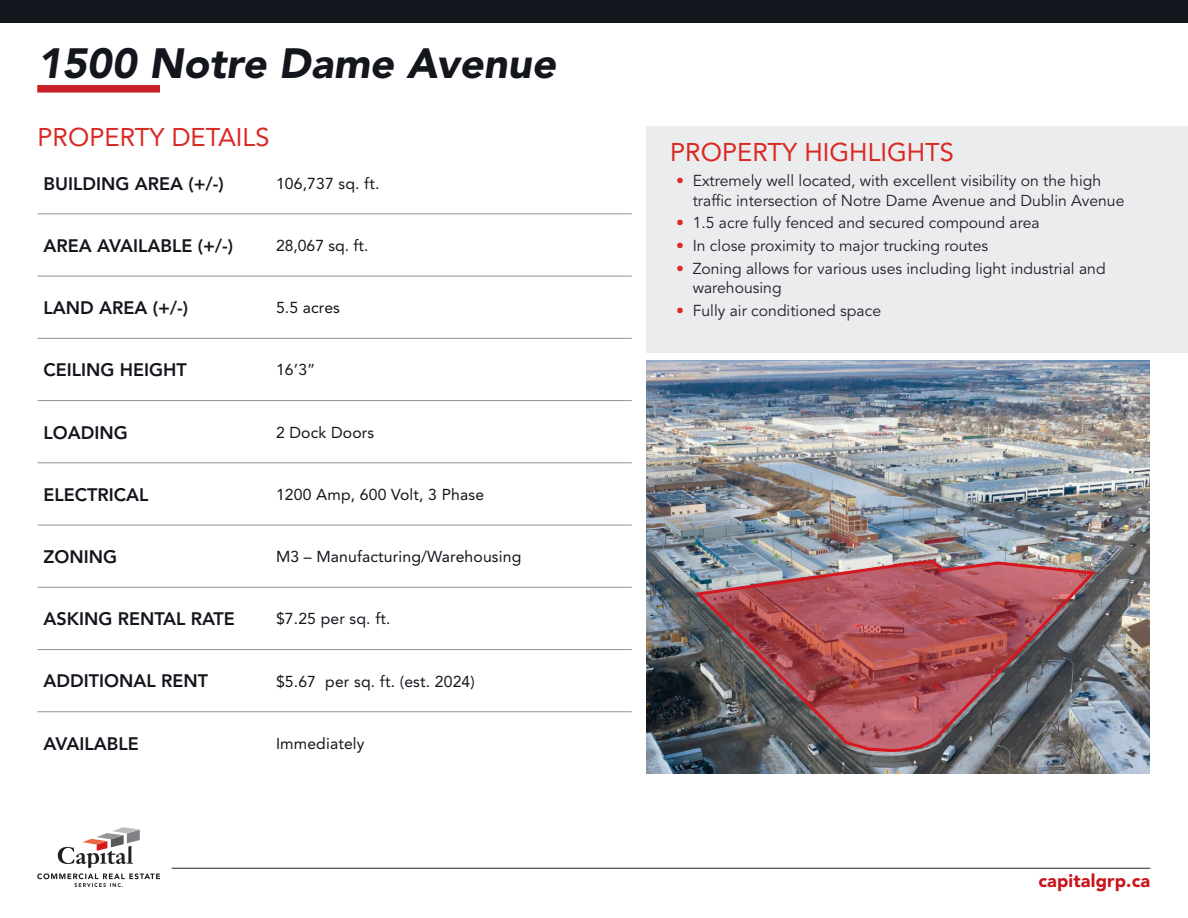
<style>
.page{position:relative;width:1188px;height:918px;background:#fff}
.page>*{position:absolute;margin:0;border:0;box-sizing:border-box;transform-origin:0 0}
.t1{font:italic 900 42px "Avenir LT Std";color:#14161d}
.t2{font:25.5px "Avenir LT Std";color:#d92924}
.t3{font:800 18px "Avenir LT Std";color:#14161d}
.t4{font:900 18px "Avenir LT Std";letter-spacing:.01em;color:#c8131b}
.t5{font:15.75px/19.5px "Avenir LT Std";color:#1d1f26}
.t6{font:15.75px "Avenir LT Std";letter-spacing:.01em;color:#14161d}
.s1{color:#d92924}
</style>
<div class="page">
<div style="left:0;top:0;width:1188px;height:23px;background:#14161d"></div>
<div style="left:37px;top:85px;width:123px;height:8px;background:#c82026"></div>
<hr style="left:172px;top:868px;width:978px;height:1px;background:#25272e">
<svg style="left:37px;top:827px;width:123px;height:60px"></svg>
<hr style="left:38px;top:213px;width:232px;height:1px;background:#979193">
<hr style="left:270px;top:213px;width:362px;height:1px;background:#979193">
<hr style="left:38px;top:276px;width:232px;height:1px;background:#979193">
<hr style="left:270px;top:276px;width:362px;height:1px;background:#979193">
<hr style="left:38px;top:338px;width:232px;height:1px;background:#979193">
<hr style="left:270px;top:338px;width:362px;height:1px;background:#979193">
<hr style="left:38px;top:400px;width:232px;height:1px;background:#979193">
<hr style="left:270px;top:400px;width:362px;height:1px;background:#979193">
<hr style="left:38px;top:462px;width:232px;height:1px;background:#979193">
<hr style="left:270px;top:462px;width:362px;height:1px;background:#979193">
<hr style="left:38px;top:525px;width:232px;height:1px;background:#979193">
<hr style="left:270px;top:525px;width:362px;height:1px;background:#979193">
<hr style="left:38px;top:587px;width:232px;height:1px;background:#979193">
<hr style="left:270px;top:587px;width:362px;height:1px;background:#979193">
<hr style="left:38px;top:649px;width:232px;height:1px;background:#979193">
<hr style="left:270px;top:649px;width:362px;height:1px;background:#979193">
<hr style="left:38px;top:711px;width:232px;height:1px;background:#979193">
<hr style="left:270px;top:711px;width:362px;height:1px;background:#979193">
<img style="left:646px;top:360px;width:504px;height:414px">
<div style="left:646px;top:127px;width:542px;height:226px;background:#ebeced"></div>
<img style="left:694px;top:558px;width:405px;height:196px">
<h1 class="t1" style="left:37px;top:38px;width:520px">1500 Notre Dame Avenue</h1>
<h2 class="t2" style="left:38px;top:122px;width:234px">PROPERTY DETAILS</h2>
<p class="t3" style="left:44px;top:173px;width:182px">BUILDING AREA (+/-)</p>
<p class="t6" style="left:276px;top:174px;width:105px">106,737 sq. ft.</p>
<p class="t3" style="left:44px;top:235px;width:191px">AREA AVAILABLE (+/-)</p>
<p class="t6" style="left:276px;top:236px;width:94px">28,067 sq. ft.</p>
<p class="t3" style="left:44px;top:297px;width:146px">LAND AREA (+/-)</p>
<p class="t6" style="left:276px;top:299px;width:66px">5.5 acres</p>
<p class="t3" style="left:44px;top:359px;width:145px">CEILING HEIGHT</p>
<p class="t6" style="left:276px;top:361px;width:41px">16’3”</p>
<p class="t3" style="left:44px;top:422px;width:86px">LOADING</p>
<p class="t6" style="left:276px;top:423px;width:100px">2 Dock Doors</p>
<p class="t3" style="left:44px;top:484px;width:107px">ELECTRICAL</p>
<p class="t6" style="left:276px;top:485px;width:210px">1200 Amp, 600 Volt, 3 Phase</p>
<p class="t3" style="left:44px;top:546px;width:75px">ZONING</p>
<p class="t6" style="left:276px;top:548px;width:247px">M3 – Manufacturing/Warehousing</p>
<p class="t3" style="left:44px;top:608px;width:193px">ASKING RENTAL RATE</p>
<p class="t6" style="left:276px;top:610px;width:116px">$7.25 per sq. ft.</p>
<p class="t3" style="left:44px;top:671px;width:166px">ADDITIONAL RENT</p>
<p class="t6" style="left:276px;top:672px;width:200px">$5.67 per sq. ft. (est. 2024)</p>
<p class="t3" style="left:44px;top:733px;width:97px">AVAILABLE</p>
<p class="t6" style="left:276px;top:734px;width:90px">Immediately</p>
<h2 class="t2" style="left:670px;top:137px;width:285px">PROPERTY HIGHLIGHTS</h2>
<p class="t5" style="left:693px;top:172px;width:433px;text-indent:-17px"><span class="s1">•</span> Extremely well located, with excellent visibility on the high traffic intersection of Notre Dame Avenue and Dublin Avenue</p>
<p class="t5" style="left:676px;top:214px;width:365px"><span class="s1">•</span> 1.5 acre fully fenced and secured compound area</p>
<p class="t5" style="left:676px;top:236px;width:313px"><span class="s1">•</span> In close proximity to major trucking routes</p>
<p class="t5" style="left:693px;top:259px;width:414px;text-indent:-17px"><span class="s1">•</span> Zoning allows for various uses including light industrial and warehousing</p>
<p class="t5" style="left:676px;top:301px;width:206px"><span class="s1">•</span> Fully air conditioned space</p>
<p class="t4" style="left:1038px;top:870px;width:113px">capitalgrp.ca</p>
</div>
